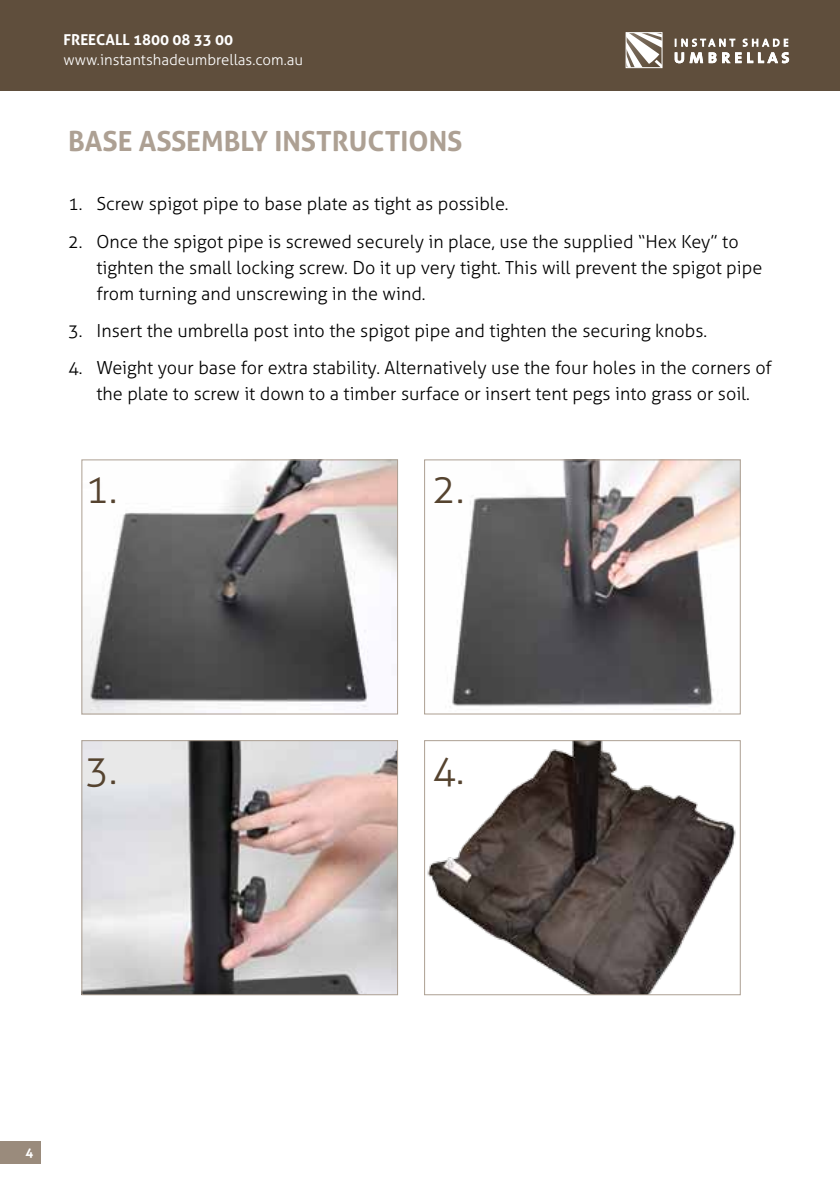
<style>
.page{position:relative;width:840px;height:1191px;background:#fff}
.page>*{position:absolute;margin:0;border:0;box-sizing:border-box;transform-origin:0 0}
.t1{font:300 40px "Aller";color:#55432f}
.t2{font:700 27.8px "Aller";color:#ada093}
.t3{font:300 18px/26px "Aller";color:#000}
.t4{font:300 15px "Aller";color:#fff}
.t5{font:700 15px "Aller";color:#fff}
.t6{font:700 13px "Aller";color:#fff}
</style>
<div class="page">
<div style="left:0;top:0;width:839px;height:90px;background:#5f4e3c"></div>
<svg style="left:627px;top:34px;width:33px;height:32px"></svg>
<div style="left:625px;top:32px;width:37px;height:36px;border:1px solid #fff"></div>
<svg style="left:674px;top:38px;width:114px;height:26px"></svg>
<div style="left:0;top:1141px;width:40px;height:23px;background:#9a8b7c"></div>
<img style="left:83px;top:461px;width:313px;height:251px">
<div style="left:81px;top:459px;width:317px;height:255px;border:1px solid #ada093"></div>
<img style="left:450px;top:461px;width:288px;height:246px">
<div style="left:424px;top:459px;width:316px;height:255px;border:1px solid #ada093"></div>
<img style="left:83px;top:742px;width:313px;height:251px">
<div style="left:81px;top:740px;width:317px;height:255px;border:1px solid #ada093"></div>
<img style="left:427px;top:742px;width:309px;height:251px">
<div style="left:424px;top:740px;width:316px;height:255px;border:1px solid #ada093"></div>
<p class="t5" style="left:63px;top:31px;width:171px">FREECALL 1800 08 33 00</p>
<p class="t4" style="left:63px;top:51px;width:241px">www.instantshadeumbrellas.com.au</p>
<h2 class="t2" style="left:68px;top:124px;width:395px">BASE ASSEMBLY INSTRUCTIONS</h2>
<p class="t3" style="left:68px;top:191px;width:441px">1. Screw spigot pipe to base plate as tight as possible.</p>
<p class="t3" style="left:96px;top:228px;width:667px;text-indent:-28px">2. Once the spigot pipe is screwed securely in place, use the supplied “Hex Key” to tighten the small locking screw. Do it up very tight. This will prevent the spigot pipe from turning and unscrewing in the wind.</p>
<p class="t3" style="left:68px;top:317px;width:640px">3. Insert the umbrella post into the spigot pipe and tighten the securing knobs.</p>
<p class="t3" style="left:68px;top:355px;width:704px;text-align:center">4. Weight your base for extra stability. Alternatively use the four holes in the corners of the plate to screw it down to a timber surface or insert tent pegs into grass or soil.</p>
<h1 class="t1" style="left:85px;top:464px;width:34px">1.</h1>
<h1 class="t1" style="left:432px;top:464px;width:34px">2.</h1>
<h1 class="t1" style="left:85px;top:745px;width:34px">3.</h1>
<h1 class="t1" style="left:432px;top:745px;width:34px">4.</h1>
<p class="t6" style="left:26px;top:1144px;width:9px">4</p>
</div>
